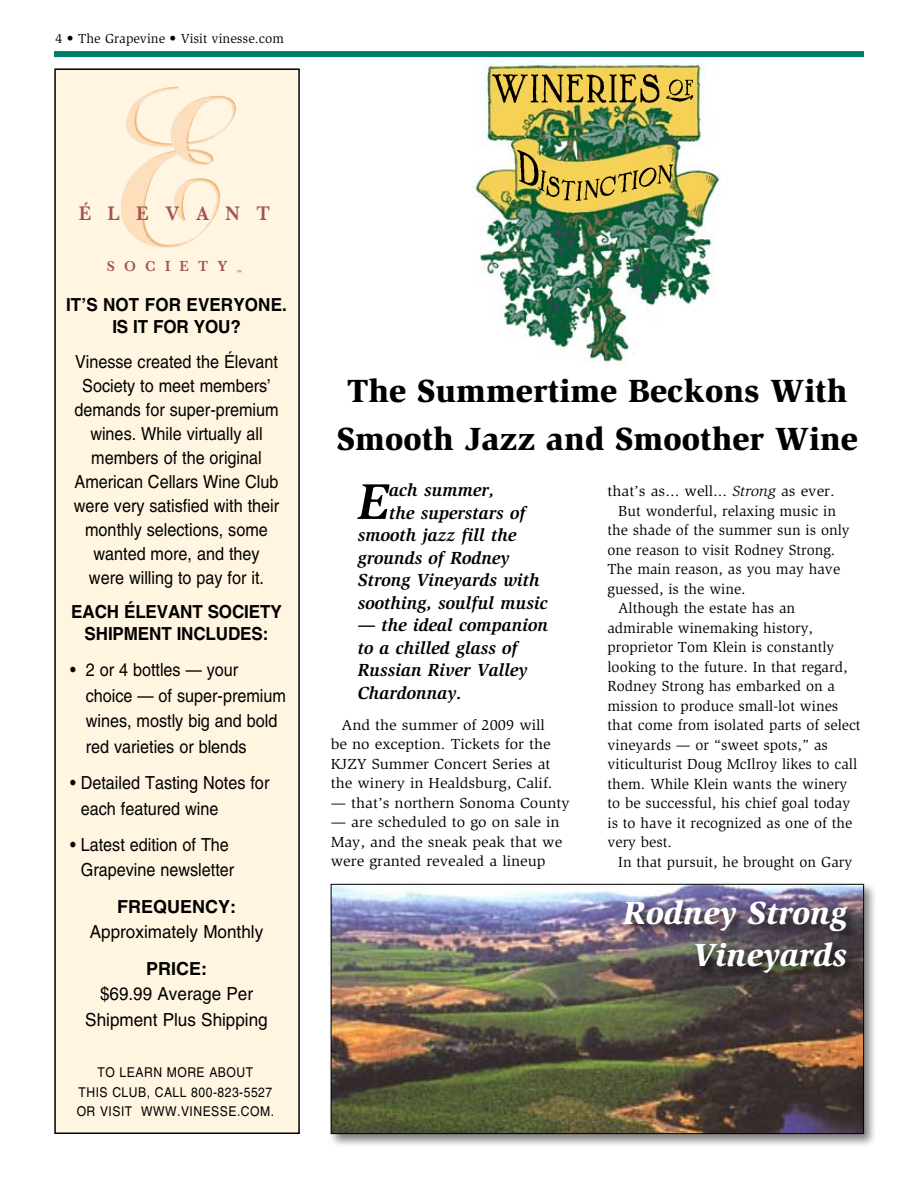
<style>
.page{position:relative;width:918px;height:1188px;background:#fff}
.page>*{position:absolute;margin:0;border:0;box-sizing:border-box;transform-origin:0 0}
.t1{font:italic 700 51.6px "Slimbach Std";color:#000}
.t2{font:900 33px/48px "Slimbach Std";color:#000;text-align:center}
.t3{font:italic 900 33px/42px "Slimbach Std";color:#fff;text-align:right}
.t4{font:600 20.1px "Baskerville";letter-spacing:.855em;color:#a25351;scale:.95 1}
.t5{font:18px/24px "Helvetica LT Std";color:#000;text-align:center;scale:.9 1}
.t6{font:italic 700 18px/22.5px "Slimbach Std";color:#000}
.t7{font:700 18px/22.5px "Helvetica LT Std";letter-spacing:-.01em;color:#000;text-align:center;scale:.95 1}
.t8{font:18px/25.5px "Helvetica LT Std";color:#000;text-align:center;scale:.95 1}
.t9{font:700 18px "Helvetica LT Std";letter-spacing:-.01em;color:#000}
.t10{font:15px "Slimbach Std";color:#000}
.t11{font:15px/19.5px "Slimbach Std";color:#000;text-align:center;scale:1.05 1}
.t12{font:600 15px "Baskerville";letter-spacing:.65em;color:#a25351;scale:.95 1}
.t13{font:13.5px/19.5px "Helvetica LT Std";letter-spacing:.04em;color:#000;scale:.9 1}
.t14{font:13.5px "Slimbach Std";color:#000}
.t15{font:5.25px "Helvetica LT Std";color:#a25351;scale:.95 1}
.s1{font-style:italic}
</style>
<div class="page">
<div style="left:54px;top:51px;width:810px;height:6px;background:#007d68"></div>
<div style="left:55px;top:69px;width:244px;height:1064px;background:#fff5e0"></div>
<div style="left:54px;top:68px;width:246px;height:1066px;border:2px solid #000"></div>
<div style="left:328px;top:881px;width:550px;height:267px;background:#000;opacity:.5"></div>
<img style="left:333px;top:886px;width:529px;height:246px">
<div style="left:331px;top:884px;width:533px;height:250px;border:1px solid #000"></div>
<img style="left:472px;top:61px;width:249px;height:303px">
<img style="left:493px;top:75px;width:199px;height:125px">
<img style="left:126px;top:87px;width:49px;height:74px">
<div style="left:620px;top:897px;width:239px;height:88px;background:#000;opacity:.75"></div>
<p class="t14" style="left:56px;top:31px;width:230px">4 • The Grapevine • Visit vinesse.com</p>
<h3 class="t4" style="left:79px;top:202px;width:203px">ÉLEVANT</h3>
<p class="t12" style="left:107px;top:257px;width:93px">SOCIET</p>
<p class="t12" style="left:218px;top:257px;width:12px">Y</p>
<p class="t15" style="left:237px;top:269px;width:7px">™</p>
<p class="t7" style="left:66px;top:293px;width:234px">IT’S NOT FOR EVERYONE.<br>IS IT FOR YOU?</p>
<p class="t5" style="left:74px;top:350px;width:230px">Vinesse created the Élevant<br>Society to meet members’ demands for super-premium wines. While virtually all members of the original<br>American Cellars Wine Club were very satisfied with their monthly selections, some wanted more, and they were willing to pay for it.</p>
<p class="t7" style="left:71px;top:600px;width:223px">EACH ÉLEVANT SOCIETY<br>SHIPMENT INCLUDES:</p>
<p class="t5" style="left:86px;top:657px;width:224px;line-height:25.5px;text-align:left;text-indent:-16px">• 2 or 4 bottles — your choice — of super-premium wines, mostly big and bold red varieties or blends</p>
<p class="t5" style="left:81px;top:770px;width:211px;line-height:25.5px;text-align:left;text-indent:-11px">• Detailed Tasting Notes for each featured wine</p>
<p class="t5" style="left:70px;top:832px;width:184px;line-height:25.5px">• Latest edition of The<br>Grapevine newsletter</p>
<p class="t9" style="left:117px;top:895px;width:120px">FREQUENCY:</p>
<p class="t8" style="left:90px;top:919px;width:184px">Approximately Monthly</p>
<p class="t9" style="left:146px;top:957px;width:63px">PRICE:</p>
<p class="t8" style="left:85px;top:981px;width:194px">$69.99 Average Per<br>Shipment Plus Shipping</p>
<p class="t13" style="left:98px;top:1063px;width:53px">To Learn</p>
<p class="t13" style="left:167px;top:1063px;width:68px">More About</p>
<p class="t13" style="left:79px;top:1082px;width:58px">Th is Club</p>
<p class="t13" style="left:147px;top:1082px;width:19px">, call</p>
<p class="t13" style="left:77px;top:1082px;width:219px;text-indent:115px">800-823-5527 or visit WWW.Vin esse.com</p>
<p class="t13" style="left:271px;top:1102px;width:5px">.</p>
<h2 class="t2" style="left:337px;top:366px;width:523px">The Summertime Beckons With<br>Smooth Jazz and Smoother Wine</h2>
<h1 class="t1" style="left:358px;top:472px;width:33px">E</h1>
<p class="t6" style="left:389px;top:479px;width:107px">ach summer,</p>
<p class="t6" style="left:389px;top:502px;width:138px">the superstars of</p>
<p class="t6" style="left:358px;top:524px;width:160px">smooth jazz fill the</p>
<p class="t6" style="left:358px;top:547px;width:153px">grounds of Rodney</p>
<p class="t6" style="left:358px;top:569px;width:184px">Strong Vineyards with</p>
<p class="t6" style="left:358px;top:592px;width:192px">soothing, soulful music</p>
<p class="t6" style="left:358px;top:614px;width:192px">— the ideal companion to a chilled glass of<br>Russian River Valley<br>Chardonnay.</p>
<p class="t11" style="left:331px;top:715px;width:213px">And the summer of 2009 will be no exception. Tickets for the<br>KJZY Summer Concert Series at the winery in Healdsburg, Calif.</p>
<p class="t11" style="left:331px;top:793px;width:229px">— that’s northern Sonoma County</p>
<p class="t11" style="left:331px;top:813px;width:222px;text-align:left">— are scheduled to go on sale in<br>May, and the sneak peak that we were granted revealed a lineup</p>
<p class="t11" style="left:608px;top:482px;width:218px">that’s as... well... <span class="s1">Strong</span> as ever.</p>
<p class="t10" style="left:618px;top:502px;width:219px">But wonderful, relaxing music in</p>
<p class="t10" style="left:608px;top:522px;width:244px">the shade of the summer sun is only</p>
<p class="t10" style="left:608px;top:541px;width:229px">one reason to visit Rodney Strong.</p>
<p class="t10" style="left:608px;top:561px;width:234px">The main reason, as you may have</p>
<p class="t10" style="left:608px;top:580px;width:140px">guessed, is the wine.</p>
<p class="t10" style="left:618px;top:600px;width:178px">Although the estate has an</p>
<p class="t10" style="left:608px;top:619px;width:207px">admirable winemaking history,</p>
<p class="t10" style="left:608px;top:639px;width:228px">proprietor Tom Klein is constantly</p>
<p class="t10" style="left:608px;top:658px;width:241px">looking to the future. In that regard,</p>
<p class="t10" style="left:608px;top:678px;width:229px">Rodney Strong has embarked on a</p>
<p class="t10" style="left:608px;top:697px;width:232px">mission to produce small-lot wines</p>
<p class="t10" style="left:608px;top:717px;width:255px">that come from isolated parts of select</p>
<p class="t10" style="left:608px;top:736px;width:222px">vineyards — or “sweet spots,” as</p>
<p class="t10" style="left:608px;top:756px;width:251px">viticulturist Doug McIlroy likes to call</p>
<p class="t10" style="left:608px;top:775px;width:241px">them. While Klein wants the winery</p>
<p class="t10" style="left:608px;top:795px;width:244px">to be successful, his chief goal today</p>
<p class="t10" style="left:608px;top:814px;width:246px">is to have it recognized as one of the</p>
<p class="t10" style="left:608px;top:834px;width:66px">very best.</p>
<p class="t10" style="left:618px;top:853px;width:235px">In that pursuit, he brought on Gary</p>
<h2 class="t3" style="left:623px;top:892px;width:226px">Rodney Strong<br>Vineyards</h2>
</div>
